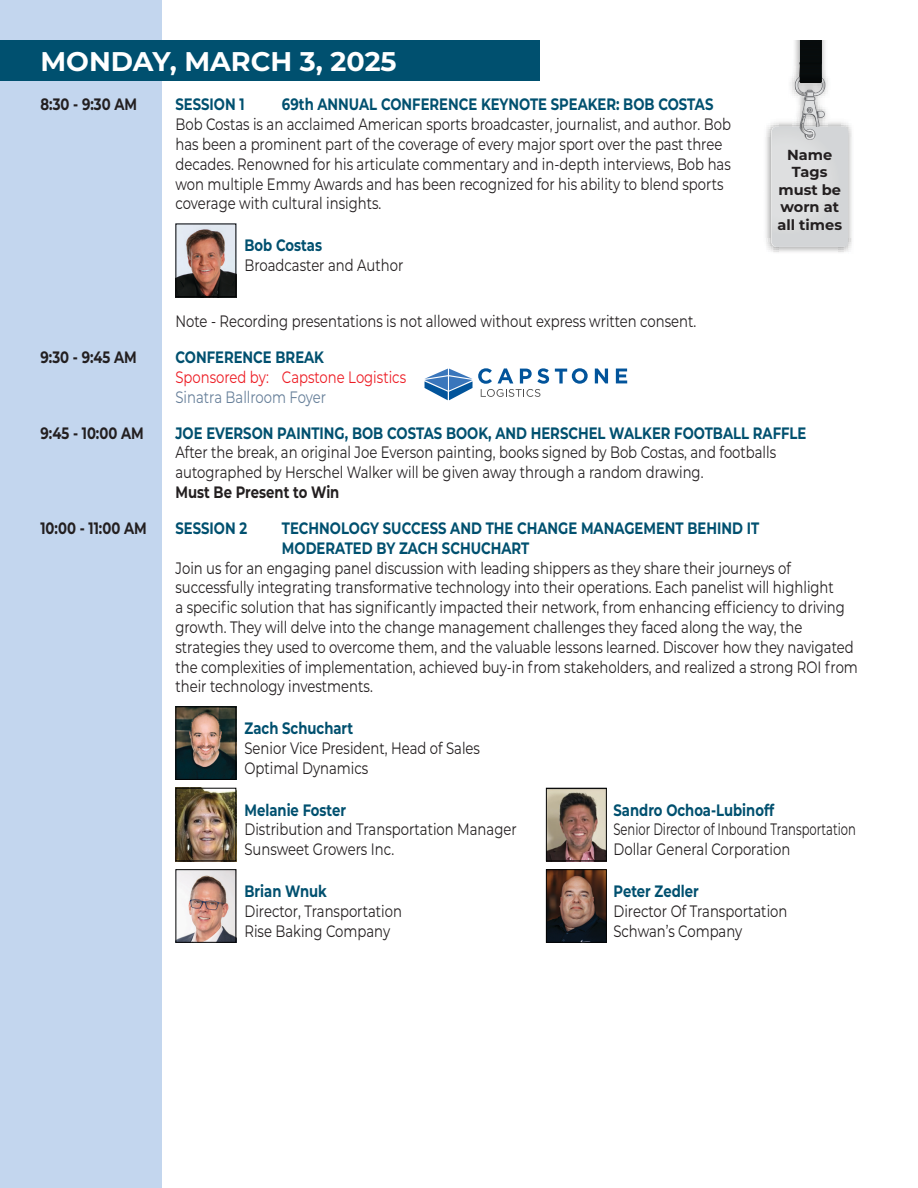
<style>
.page{position:relative;width:918px;height:1188px;background:#fff}
.page>*{position:absolute;margin:0;border:0;box-sizing:border-box;transform-origin:0 0}
.t1{font:700 27px "Montserrat";color:#fff}
.t2{font:16.5px/19.8px "Montserrat";color:#231f20;scale:.8 1}
.t3{font:700 16.5px/19.8px "Montserrat";color:#00506f;scale:.8 1}
.t4{font:700 16.5px "Montserrat";color:#231f20;scale:.8 1}
.t5{font:16.5px "Montserrat";color:#231f20;scale:.7 1}
.t6{font:16.5px "Montserrat";color:#ed1c24;scale:.8 1}
.t7{font:16.5px "Montserrat";color:#667f99;scale:.8 1}
.t8{font:700 14.55px/17.4px "Montserrat";color:#231f20;text-align:center}
</style>
<div class="page">
<div style="left:0;top:0;width:162px;height:1188px;background:#c3d6ee"></div>
<div style="left:0;top:40px;width:540px;height:41px;background:#00506f"></div>
<img style="left:178px;top:226px;width:56px;height:69px">
<div style="left:176px;top:224px;width:60px;height:73px;border:1px solid #020304"></div>
<img style="left:178px;top:708px;width:56px;height:70px">
<div style="left:176px;top:706px;width:60px;height:74px;border:1px solid #020304"></div>
<img style="left:178px;top:790px;width:56px;height:69px">
<div style="left:176px;top:788px;width:60px;height:73px;border:1px solid #020304"></div>
<img style="left:548px;top:790px;width:57px;height:69px">
<div style="left:546px;top:788px;width:61px;height:73px;border:1px solid #020304"></div>
<img style="left:178px;top:871px;width:56px;height:70px">
<div style="left:176px;top:869px;width:60px;height:74px;border:1px solid #020304"></div>
<img style="left:548px;top:871px;width:57px;height:70px">
<div style="left:546px;top:869px;width:61px;height:74px;border:1px solid #020304"></div>
<svg style="left:555px;top:368px;width:33px;height:16px"></svg>
<svg style="left:595px;top:369px;width:13px;height:14px"></svg>
<svg style="left:616px;top:369px;width:11px;height:14px"></svg>
<svg style="left:424px;top:368px;width:125px;height:32px"></svg>
<svg style="left:766px;top:125px;width:86px;height:127px"></svg>
<svg style="left:771px;top:40px;width:77px;height:207px"></svg>
<h1 class="t1" style="left:40px;top:42px;width:358px">MONDAY, MARCH 3, 2025</h1>
<p class="t4" style="left:40px;top:93px;width:122px">8:30 - 9:30 AM</p>
<p class="t3" style="left:175px;top:94px;width:88px">SESSION 1</p>
<p class="t3" style="left:282px;top:94px;width:541px">69th ANNUAL CONFERENCE KEYNOTE SPEAKER: BOB COSTAS</p>
<p class="t2" style="left:175px;top:114px;width:696px">Bob Costas is an acclaimed American sports broadcaster, journalist, and author. Bob has been a prominent part of the coverage of every major sport over the past three decades. Renowned for his articulate commentary and in-depth interviews, Bob has won multiple Emmy Awards and has been recognized for his ability to blend sports coverage with cultural insights.</p>
<p class="t3" style="left:244px;top:235px;width:98px">Bob Costas</p>
<p class="t2" style="left:244px;top:255px;width:200px">Broadcaster and Author</p>
<p class="t2" style="left:175px;top:311px;width:653px">Note - Recording presentations is not allowed without express written consent.</p>
<p class="t8" style="left:777px;top:145px;width:66px">Name<br>Tags must be worn at all times</p>
<p class="t4" style="left:40px;top:345px;width:122px">9:30 - 9:45 AM</p>
<p class="t3" style="left:175px;top:346px;width:187px">CONFERENCE BREAK</p>
<p class="t6" style="left:175px;top:366px;width:290px">Sponsored by: Capstone Logistics</p>
<p class="t7" style="left:175px;top:385px;width:190px">Sinatra Ballroom Foyer</p>
<p class="t4" style="left:40px;top:421px;width:131px">9:45 - 10:00 AM</p>
<p class="t3" style="left:175px;top:422px;width:790px">JOE EVERSON PAINTING, BOB COSTAS BOOK, AND HERSCHEL WALKER FOOTBALL RAFFLE</p>
<p class="t2" style="left:175px;top:442px;width:752px">After the break, an original Joe Everson painting, books signed by Bob Costas, and footballs autographed by Herschel Walker will be given away through a random drawing.</p>
<p class="t4" style="left:175px;top:480px;width:206px">Must Be Present to Win</p>
<p class="t4" style="left:40px;top:516px;width:134px">10:00 - 11:00 AM</p>
<p class="t3" style="left:175px;top:517px;width:91px">SESSION 2</p>
<p class="t3" style="left:282px;top:517px;width:598px">TECHNOLOGY SUCCESS AND THE CHANGE MANAGEMENT BEHIND IT<br>MODERATED BY ZACH SCHUCHART</p>
<p class="t2" style="left:175px;top:557px;width:855px">Join us for an engaging panel discussion with leading shippers as they share their journeys of successfully integrating transformative technology into their operations. Each panelist will highlight<br>a specific solution that has significantly impacted their network, from enhancing efficiency to driving growth. They will delve into the change management challenges they faced along the way, the strategies they used to overcome them, and the valuable lessons learned. Discover how they navigated the complexities of implementation, achieved buy-in from stakeholders, and realized a strong ROI from their technology investments.</p>
<p class="t3" style="left:244px;top:718px;width:137px">Zach Schuchart</p>
<p class="t2" style="left:244px;top:738px;width:296px">Senior Vice President, Head of Sales<br>Optimal Dynamics</p>
<p class="t3" style="left:244px;top:799px;width:129px">Melanie Foster</p>
<p class="t3" style="left:613px;top:799px;width:203px">Sandro Ochoa-Lubinoff</p>
<p class="t2" style="left:244px;top:819px;width:342px">Distribution and Transportation Manager</p>
<p class="t5" style="left:614px;top:818px;width:348px">Senior Director of Inbound Transportation</p>
<p class="t2" style="left:244px;top:839px;width:189px">Sunsweet Growers Inc.</p>
<p class="t2" style="left:613px;top:839px;width:223px">Dollar General Corporation</p>
<p class="t3" style="left:244px;top:880px;width:105px">Brian Wnuk</p>
<p class="t3" style="left:613px;top:880px;width:108px">Peter Zedler</p>
<p class="t2" style="left:244px;top:900px;width:198px">Director, Transportation</p>
<p class="t2" style="left:613px;top:900px;width:219px">Director Of Transportation</p>
<p class="t2" style="left:244px;top:920px;width:184px">Rise Baking Company</p>
<p class="t2" style="left:613px;top:920px;width:163px">Schwan’s Company</p>
</div>
